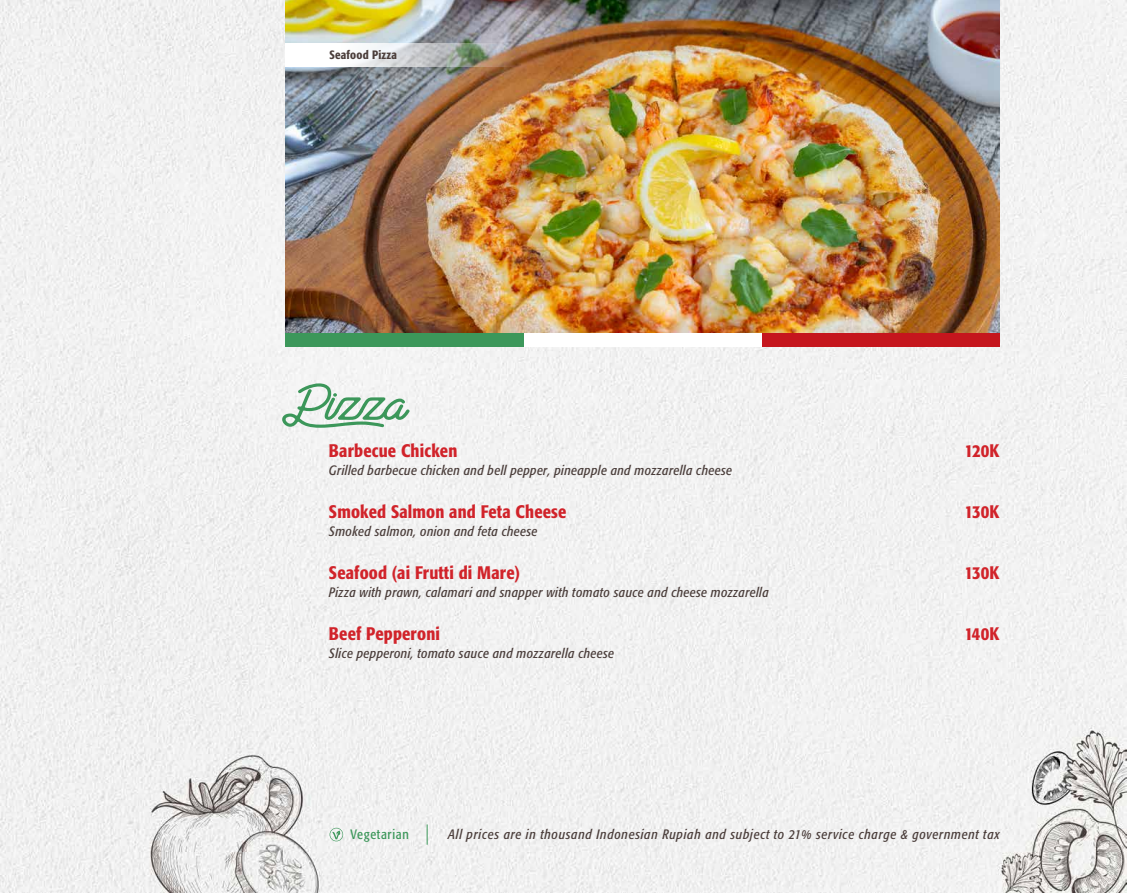
<style>
.page{position:relative;width:1127px;height:893px;background:#fff}
.page>*{position:absolute;margin:0;border:0;box-sizing:border-box;transform-origin:0 0}
.No_Spacing{font:60px "Santana Script";color:#3c975a;scale:1.1 1}
.No_Spacing-2{font:500 condensed 18px "Formata";letter-spacing:.01em;color:#d1232a}
.No_Spacing-3{font:italic condensed 13.5px "Formata";letter-spacing:.025em;color:#4b3e3b}
.No_Spacing-4{font:italic condensed 13.5px "Formata";letter-spacing:.05em;color:#4b3e3b}
.t1{font:condensed 13.5px "Formata";letter-spacing:.05em;color:#3c975a}
.No_Spacing-5{font:500 condensed 12px "Formata";letter-spacing:.015em;color:#4b3e3b}
</style>
<div class="page">
<img style="left:0;top:0;width:1127px;height:893px">
<svg style="left:330px;top:828px;width:13px;height:13px"></svg>
<svg style="left:427px;top:824px;width:1px;height:21px"></svg>
<div style="left:762px;top:333px;width:238px;height:13px;background:#c5161d"></div>
<div style="left:523px;top:333px;width:239px;height:13px;background:#fff"></div>
<div style="left:285px;top:333px;width:238px;height:13px;background:#3c975a"></div>
<img style="left:285px;top:0;width:715px;height:333px">
<svg style="left:285px;top:43px;width:249px;height:24px"></svg>
<p class="No_Spacing-5" style="left:330px;top:47px;width:69px">Seafood Pizza</p>
<p class="No_Spacing" style="left:285px;top:367px;width:110px">Pizza</p>
<p class="No_Spacing-2" style="left:329px;top:439px;width:130px">Barbecue Chicken</p>
<p class="No_Spacing-2" style="left:964px;top:439px;width:37px">120K</p>
<p class="No_Spacing-3" style="left:329px;top:462px;width:404px">Grilled barbecue chicken and bell pepper, pineapple and mozzarella cheese</p>
<p class="No_Spacing-2" style="left:329px;top:500px;width:239px">Smoked Salmon and Feta Cheese</p>
<p class="No_Spacing-2" style="left:964px;top:500px;width:37px">130K</p>
<p class="No_Spacing-3" style="left:329px;top:523px;width:210px">Smoked salmon, onion and feta cheese</p>
<p class="No_Spacing-2" style="left:329px;top:562px;width:193px">Seafood (ai Frutti di Mare)</p>
<p class="No_Spacing-2" style="left:964px;top:562px;width:37px">130K</p>
<p class="No_Spacing-3" style="left:329px;top:584px;width:441px">Pizza with prawn, calamari and snapper with tomato sauce and cheese mozzarella</p>
<p class="No_Spacing-2" style="left:329px;top:623px;width:113px">Beef Pepperoni</p>
<p class="No_Spacing-2" style="left:964px;top:623px;width:37px">140K</p>
<p class="No_Spacing-3" style="left:329px;top:645px;width:287px">Slice pepperoni, tomato sauce and mozzarella cheese</p>
<p class="t1" style="left:351px;top:826px;width:60px">Vegetarian</p>
<p class="No_Spacing-4" style="left:448px;top:826px;width:553px">All prices are in thousand Indonesian Rupiah and subject to 21% service charge &amp; government tax</p>
</div>
